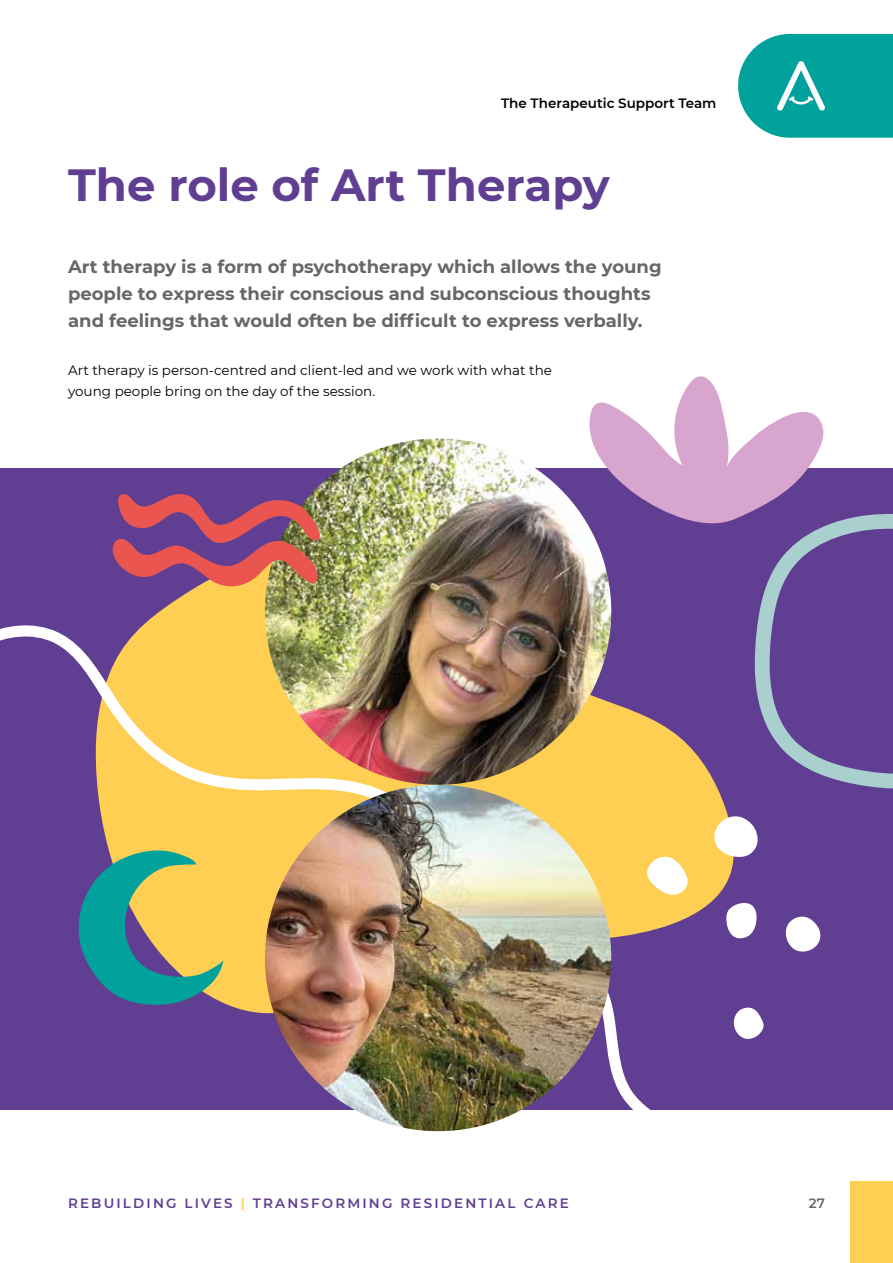
<style>
.page{position:relative;width:893px;height:1263px;background:#fff}
.page>*{position:absolute;margin:0;border:0;box-sizing:border-box;transform-origin:0 0}
.t1{font:700 45px "Montserrat";color:#603f92}
.t2{font:700 18px/27px "Montserrat";color:#666766}
.t3{font:13.5px/21px "Montserrat";color:#000}
.t4{font:600 13.5px "Montserrat";letter-spacing:.16em;color:#603f92}
.t5{font:600 13.5px "Montserrat";color:#000}
.t6{font:600 13.5px "Montserrat";color:#666766}
.s1{color:#fecf53}
</style>
<div class="page">
<svg style="left:738px;top:34px;width:155px;height:104px"></svg>
<div style="left:850px;top:1181px;width:43px;height:82px;background:#fecf53"></div>
<div style="left:0;top:468px;width:893px;height:641px;background:#603f92"></div>
<svg style="left:141px;top:594px;width:593px;height:308px;fill:#fecf53"></svg>
<svg style="left:0;top:627px;width:711px;height:505px"></svg>
<svg style="left:73px;top:850px;width:151px;height:156px"></svg>
<img style="left:265px;top:438px;width:346px;height:347px;border-radius:173px">
<img style="left:265px;top:785px;width:346px;height:346px;border-radius:173px">
<svg style="left:708px;top:811px;width:50px;height:46px"></svg>
<svg style="left:726px;top:901px;width:31px;height:38px"></svg>
<svg style="left:785px;top:916px;width:36px;height:36px"></svg>
<svg style="left:734px;top:1007px;width:30px;height:32px"></svg>
<svg style="left:647px;top:855px;width:41px;height:40px"></svg>
<svg style="left:112px;top:492px;width:218px;height:102px"></svg>
<svg style="left:584px;top:376px;width:309px;height:424px"></svg>
<p class="t5" style="left:501px;top:94px;width:217px">The Therapeutic Support Team</p>
<h1 class="t1" style="left:68px;top:152px;width:543px">The role of Art Therapy</h1>
<p class="t2" style="left:68px;top:252px;width:595px">Art therapy is a form of psychotherapy which allows the young people to express their conscious and subconscious thoughts and feelings that would often be difficult to express verbally.</p>
<p class="t3" style="left:68px;top:359px;width:485px">Art therapy is person-centred and client-led and we work with what the young people bring on the day of the session.</p>
<p class="t4" style="left:68px;top:1194px;width:502px">REBUILDING LIVES <span class="s1">|</span> TRANSFORMING RESIDENTIAL CARE</p>
<p class="t6" style="left:809px;top:1194px;width:18px">27</p>
</div>
